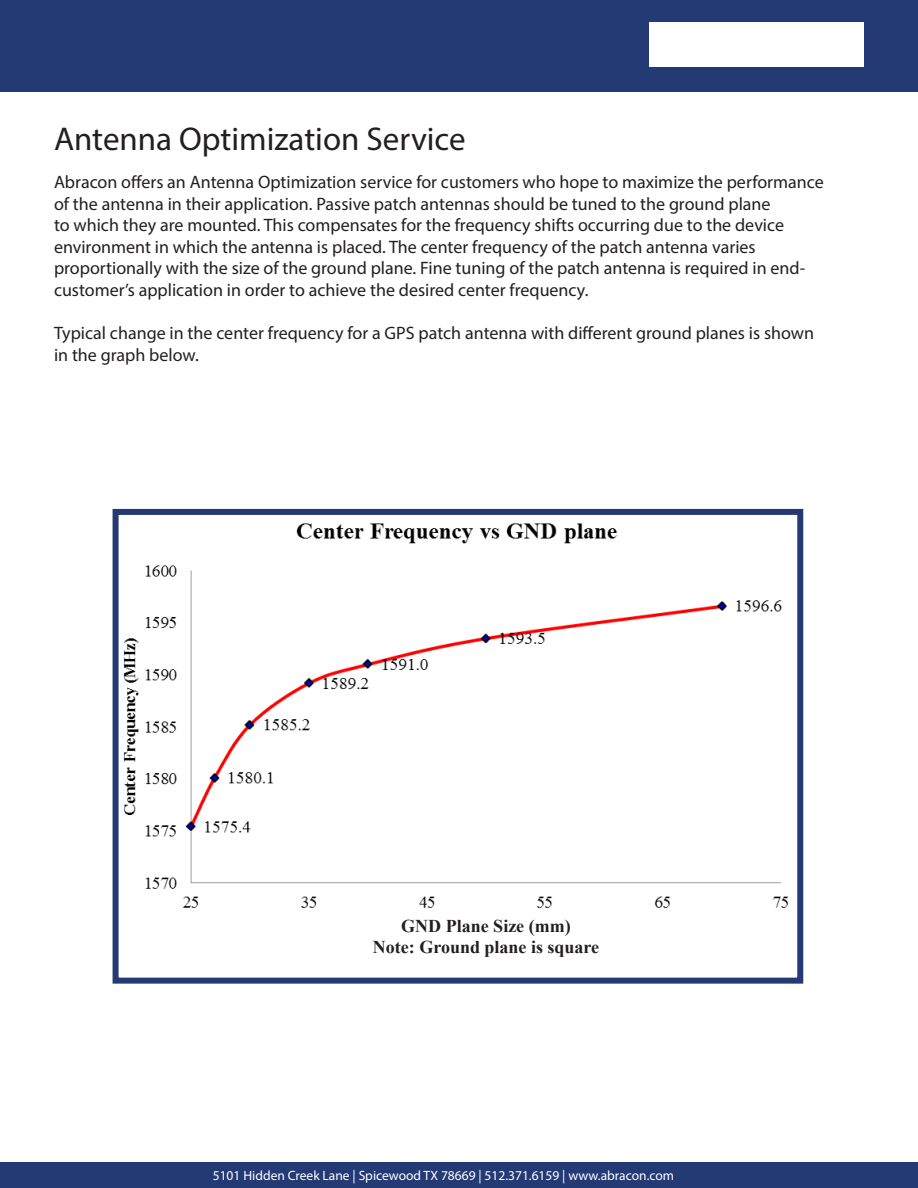
<style>
.page{position:relative;width:918px;height:1188px;background:#fff}
.page>*{position:absolute;margin:0;border:0;box-sizing:border-box;transform-origin:0 0}
.t1{font:33px "Myriad Pro";color:#231f20}
.t2{font:18px/21.6px "Myriad Pro";color:#231f20}
.t3{font:700 18px "Times New Roman";color:#231f20}
.t4{font:13.5px "Myriad Pro";color:#fff}
</style>
<div class="page">
<div style="left:0;top:1162px;width:918px;height:26px;background:#243a75"></div>
<div style="left:0;top:0;width:918px;height:92px;background:#243a75"></div>
<div style="left:650px;top:22px;width:214px;height:45px;background:#fff"></div>
<img style="left:123px;top:523px;width:666px;height:385px">
<div style="left:113px;top:509px;width:690px;height:475px;border:6px solid #243a75"></div>
<p class="t1" style="left:54px;top:118px;width:413px">Antenna Optimization Service</p>
<p class="t2" style="left:54px;top:171px;width:771px">Abracon offers an Antenna Optimization service for customers who hope to maximize the performance of the antenna in their application. Passive patch antennas should be tuned to the ground plane<br>to which they are mounted. This compensates for the frequency shifts occurring due to the device environment in which the antenna is placed. The center frequency of the patch antenna varies proportionally with the size of the ground plane. Fine tuning of the patch antenna is required in end&shy;customer’s application in order to achieve the desired center frequency.</p>
<p class="t2" style="left:54px;top:322px;width:762px">Typical change in the center frequency for a GPS patch antenna with different ground planes is shown in the graph below.</p>
<p class="t3" style="left:401px;top:913px;width:171px">GND Plane Size (mm)</p>
<p class="t3" style="left:373px;top:934px;width:228px">Note: Ground plane is square</p>
<p class="t4" style="left:213px;top:1167px;width:463px">5101 Hidden Creek Lane | Spicewood TX 78669 | 512.371.6159 | www.abracon.com</p>
</div>
